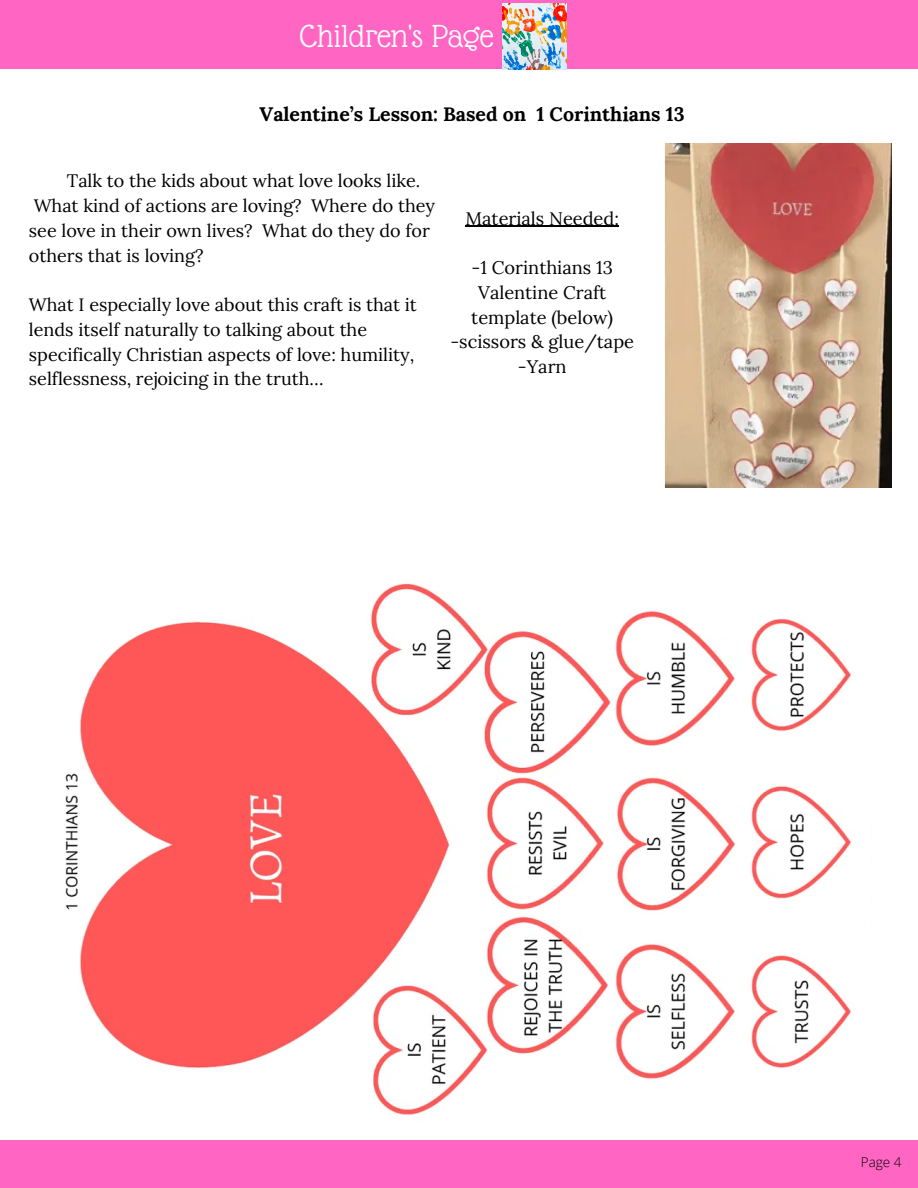
<style>
.page{position:relative;width:918px;height:1188px;background:#fff}
.page>*{position:absolute;margin:0;border:0;box-sizing:border-box;transform-origin:0 0}
.t1{font:34.65px "Glass Antiqua";color:#fff}
.t2{font:700 19.5px "Lora";color:#000}
.t3{font:18.3px/24.8px "Lora";color:#000;text-align:center}
.t4{font:18px/24.8px "Lora";color:#000}
.t5{font:300 13.5px "Open Sans";color:#000}
</style>
<div class="page">
<div style="left:0;top:0;width:918px;height:69px;background:#ff66c4"></div>
<div style="left:0;top:1140px;width:918px;height:48px;background:#ff66c4"></div>
<img style="left:502px;top:3px;width:64px;height:66px">
<img style="left:65px;top:583px;width:787px;height:532px">
<img style="left:664px;top:143px;width:228px;height:344px">
<hr style="left:466px;top:226px;width:153px;height:1px;background:#000">
<h1 class="t1" style="left:300px;top:18px;width:195px">Children's Page</h1>
<p class="t2" style="left:260px;top:102px;width:427px">Valentine’s Lesson: Based on 1 Corinthians 13</p>
<p class="t4" style="left:29px;top:168px;width:408px;text-indent:38px">Talk to the kids about what love looks like.<br>What kind of actions are loving? Where do they see love in their own lives? What do they do for others that is loving?</p>
<p class="t4" style="left:29px;top:292px;width:389px">What I especially love about this craft is that it lends itself naturally to talking about the specifically Christian aspects of love: humility, selflessness, rejoicing in the truth…</p>
<p class="t3" style="left:466px;top:205px;width:155px">Materials Needed:</p>
<p class="t3" style="left:450px;top:255px;width:185px">-1 Corinthians 13<br>Valentine Craft template (below) -scissors &amp; glue/tape -Yarn</p>
<p class="t5" style="left:861px;top:1153px;width:42px">Page 4</p>
</div>
